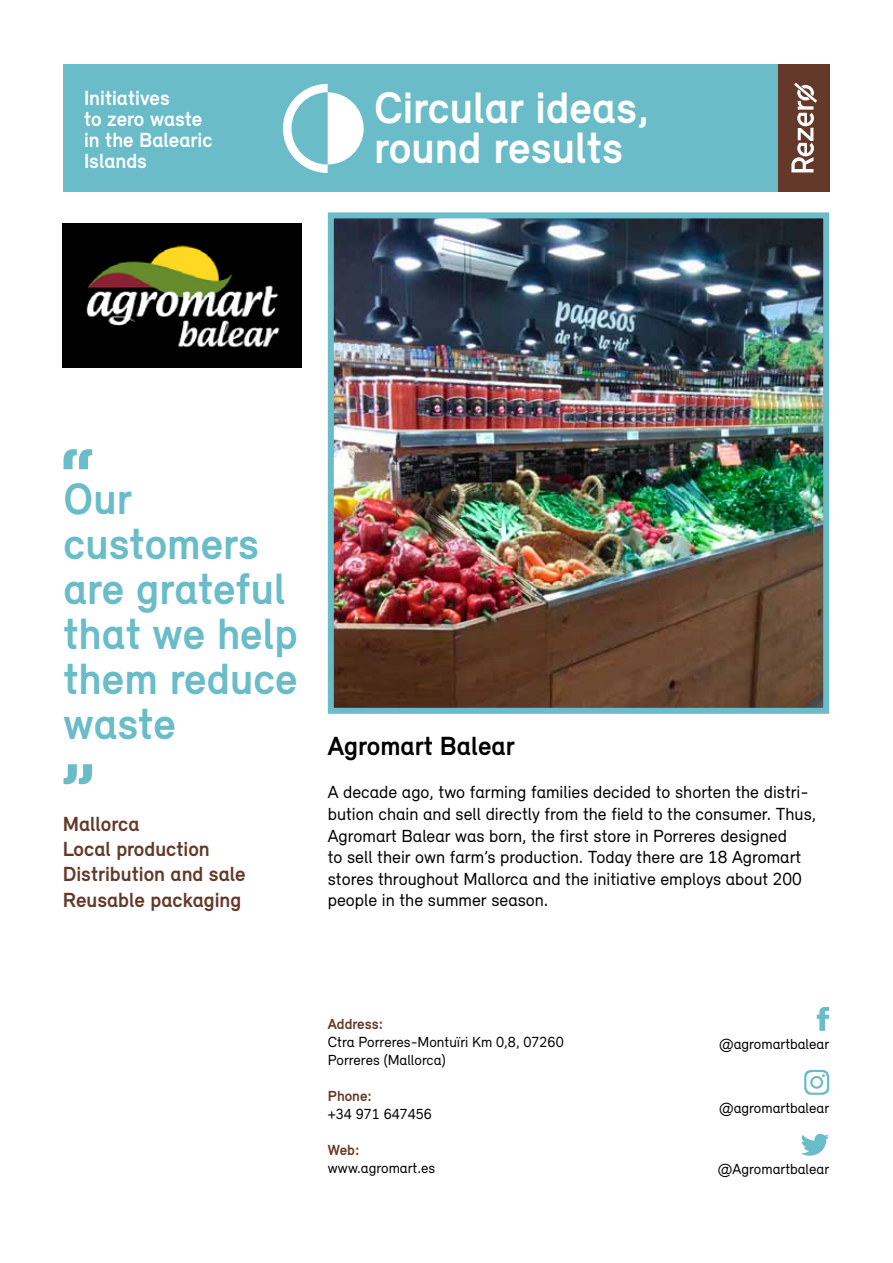
<style>
.page{position:relative;width:893px;height:1263px;background:#fff}
.page>*{position:absolute;margin:0;border:0;box-sizing:border-box;transform-origin:0 0}
.t1{font:700 45.3px/40.2px "Relevant";color:#fff}
.t2{font:700 45px/45px "Relevant";color:#6abcc8}
.t3{font:700 27px "Relevant";color:#000}
.t4{font:700 21px/25.2px "Relevant";color:#643929}
.t5{font:700 21px/21px "Relevant";color:#fff}
.t6{font:18px/21.6px "Relevant";color:#000}
.t7{font:15px/18px "Relevant";color:#000}
.t8{font:700 15px "Relevant";color:#643929}
</style>
<div class="page">
<img style="left:63px;top:223px;width:239px;height:145px">
<svg style="left:64px;top:449px;width:28px;height:20px"></svg>
<svg style="left:64px;top:764px;width:28px;height:20px"></svg>
<img style="left:335px;top:219px;width:487px;height:488px">
<div style="left:328px;top:212px;width:501px;height:502px;border:6px solid #6abcc8"></div>
<svg style="left:817px;top:1007px;width:12px;height:24px"></svg>
<svg style="left:804px;top:1070px;width:25px;height:25px"></svg>
<svg style="left:801px;top:1134px;width:28px;height:22px"></svg>
<div style="left:64px;top:64px;width:766px;height:127px;background:#6abcc8"></div>
<div style="left:779px;top:64px;width:51px;height:127px;background:#643929"></div>
<svg style="left:791px;top:83px;width:26px;height:89px"></svg>
<svg style="left:283px;top:84px;width:81px;height:89px"></svg>
<p class="t5" style="left:84px;top:87px;width:130px">Initiatives<br>to zero waste in the Balearic<br>Islands</p>
<h1 class="t1" style="left:374px;top:87px;width:277px">Circular ideas, round results</h1>
<h2 class="t2" style="left:64px;top:476px;width:236px">Our customers are grateful that we help them reduce waste</h2>
<p class="t4" style="left:63px;top:811px;width:184px">Mallorca<br>Local production<br>Distribution and sale<br>Reusable packaging</p>
<h3 class="t3" style="left:328px;top:729px;width:189px">Agromart Balear</h3>
<p class="t6" style="left:328px;top:781px;width:490px">A decade ago, two farming families decided to shorten the distri&shy;bution chain and sell directly from the field to the consumer. Thus, Agromart Balear was born, the first store in Porreres designed<br>to sell their own farm’s production. Today there are 18 Agromart stores throughout Mallorca and the initiative employs about 200 people in the summer season.</p>
<p class="t8" style="left:328px;top:1015px;width:57px">Address:</p>
<p class="t7" style="left:328px;top:1033px;width:237px">Ctra Porreres-Montuïri Km 0,8, 07260<br>Porreres (Mallorca)</p>
<p class="t8" style="left:328px;top:1087px;width:46px">Phone:</p>
<p class="t7" style="left:328px;top:1105px;width:106px">+34 971 647456</p>
<p class="t8" style="left:328px;top:1141px;width:33px">Web:</p>
<p class="t7" style="left:328px;top:1159px;width:109px">www.agromart.es</p>
<p class="t7" style="left:719px;top:1035px;width:112px">@agromartbalear</p>
<p class="t7" style="left:719px;top:1099px;width:112px">@agromartbalear</p>
<p class="t7" style="left:718px;top:1160px;width:113px">@Agromartbalear</p>
</div>
